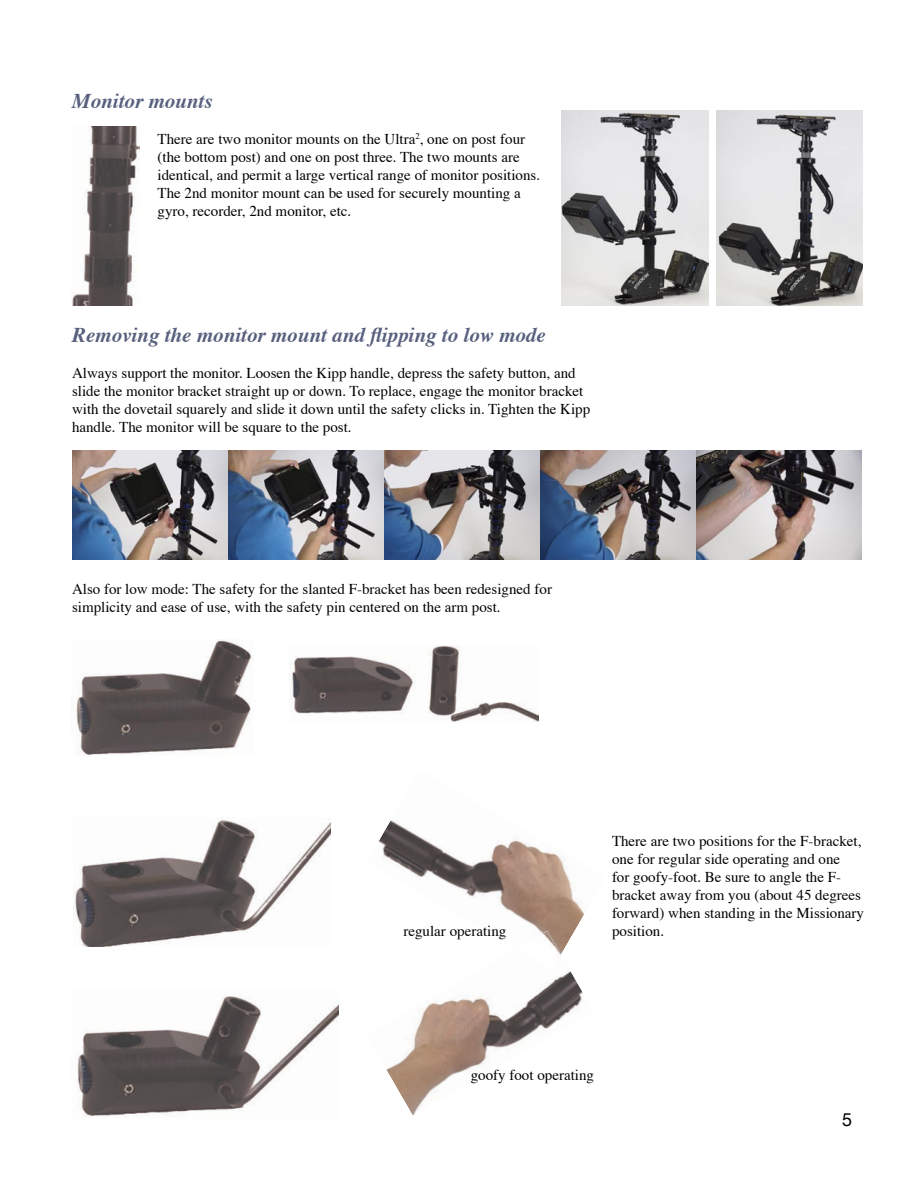
<style>
.page{position:relative;width:918px;height:1188px;background:#fff}
.page>*{position:absolute;margin:0;border:0;box-sizing:border-box;transform-origin:0 0}
.t1{font:italic 700 21px "Times";color:#58607e}
.t2{font:18px "Helvetica Neue";color:#000}
.t3{font:15px/18px "Times";color:#000}
</style>
<div class="page">
<img style="left:72px;top:126px;width:68px;height:180px">
<img style="left:76px;top:640px;width:176px;height:115px">
<img style="left:562px;top:111px;width:146px;height:194px">
<img style="left:716px;top:111px;width:146px;height:194px">
<img style="left:72px;top:450px;width:156px;height:109px">
<img style="left:228px;top:450px;width:156px;height:109px">
<img style="left:384px;top:450px;width:156px;height:109px">
<img style="left:540px;top:450px;width:156px;height:109px">
<img style="left:696px;top:450px;width:165px;height:109px">
<img style="left:289px;top:645px;width:250px;height:77px">
<img style="left:77px;top:996px;width:262px;height:121px">
<img style="left:74px;top:820px;width:257px;height:126px">
<img style="left:378px;top:820px;width:207px;height:129px">
<img style="left:386px;top:949px;width:197px;height:167px">
<img style="left:516px;top:931px;width:45px;height:39px">
<h1 class="t1" style="left:72px;top:81px;width:142px">Monitor mounts</h1>
<p class="t3" style="left:158px;top:129px;width:384px">There are two monitor mounts on the Ultra<sup>2</sup>, one on post four (the bottom post) and one on post three. The two mounts are identical, and permit a large vertical range of monitor positions.<br>The 2nd monitor mount can be used for securely mounting a gyro, recorder, 2nd monitor, etc.</p>
<h1 class="t1" style="left:72px;top:315px;width:475px">Removing the monitor mount and flipping to low mode</h1>
<p class="t3" style="left:72px;top:363px;width:520px">Always support the monitor. Loosen the Kipp handle, depress the safety button, and slide the monitor bracket straight up or down. To replace, engage the monitor bracket with the dovetail squarely and slide it down until the safety clicks in. Tighten the Kipp handle. The monitor will be square to the post.</p>
<p class="t3" style="left:72px;top:579px;width:482px">Also for low mode: The safety for the slanted F-bracket has been redesigned for simplicity and ease of use, with the safety pin centered on the arm post.</p>
<p class="t3" style="left:612px;top:831px;width:253px">There are two positions for the F-bracket, one for regular side operating and one<br>for goofy-foot. Be sure to angle the F&shy;bracket away from you (about 45 degrees forward) when standing in the Missionary</p>
<p class="t3" style="left:404px;top:921px;width:104px">regular operating</p>
<p class="t3" style="left:612px;top:921px;width:54px">position.</p>
<p class="t3" style="left:471px;top:1065px;width:125px">goofy foot operating</p>
<p class="t2" style="left:842px;top:1109px;width:12px">5</p>
</div>
